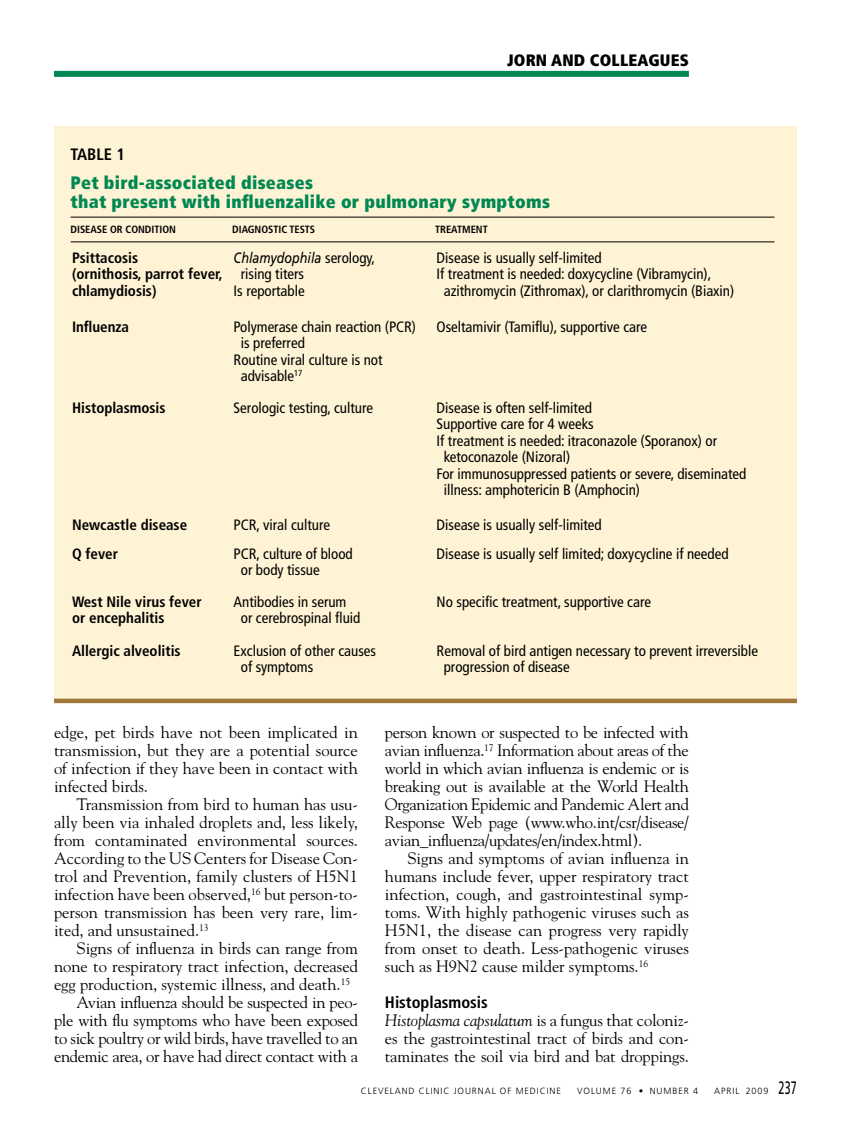
<style>
.page{position:relative;width:851px;height:1134px;background:#fff}
.page>*{position:absolute;margin:0;border:0;box-sizing:border-box;transform-origin:0 0}
.t1{font:900 condensed 18px/19.5px "Frutiger LT Std";letter-spacing:.015em;color:#008852}
.t2{font:16.5px/18px "Goudy Std";color:#000;text-align:justify}
.t3{font:16.5px "Goudy Std";letter-spacing:-.02em;color:#000}
.t4{font:700 condensed 16.5px "Frutiger LT Std";color:#000}
.t5{font:900 condensed 16.5px "Frutiger LT Std";letter-spacing:.01em;color:#000}
.t6{font:condensed 15px/16.5px "Frutiger LT Std";color:#000}
.t7{font:700 condensed 15px/16.5px "Frutiger LT Std";color:#000}
.t8{font:italic 15px "Frutiger LT Std";color:#000;scale:.84 1}
.t9{font:700 condensed 10.5px "Frutiger LT Std";color:#000}
.t10{font:300 9px "Frutiger LT Std";letter-spacing:.1em;color:#000}
.s1{font-style:normal;font-stretch:condensed}
.s2{font-style:italic}
.s3{font-weight:400;font-size:18px}
</style>
<div class="page">
<div style="left:54px;top:126px;width:742px;height:576px;background:#fff3d5"></div>
<hr style="left:70px;top:217px;width:162px;height:1px;background:#000">
<hr style="left:70px;top:242px;width:162px;height:1px;background:#000">
<hr style="left:232px;top:217px;width:203px;height:1px;background:#000">
<hr style="left:232px;top:242px;width:203px;height:1px;background:#000">
<hr style="left:435px;top:217px;width:339px;height:1px;background:#000">
<hr style="left:435px;top:242px;width:339px;height:1px;background:#000">
<hr style="left:54px;top:699px;width:742px;height:4px;background:#a17739">
<div style="left:54px;top:71px;width:634px;height:6px;background:#008852"></div>
<p class="t5" style="left:507px;top:51px;width:183px">Jorn and Colleagues</p>
<p class="t4" style="left:70px;top:145px;width:10px">TABLE</p>
<p class="t4" style="left:116px;top:145px;width:10px">1</p>
<p class="t1" style="left:70px;top:172px;width:481px">Pet bird-associated diseases<br>that present with influenzalike or pulmonary symptoms</p>
<p class="t9" style="left:70px;top:223px;width:105px">Disease or Condition</p>
<p class="t9" style="left:232px;top:223px;width:83px">Diagnostic Tests</p>
<p class="t9" style="left:435px;top:223px;width:54px">Treatment</p>
<p class="t7" style="left:72px;top:249px;width:152px">Psittacosis<br>(ornithosis, parrot fever, chlamydiosis)</p>
<p class="t8" style="left:234px;top:249px;width:170px">Chlamydophila <span class="s1">serology,</span></p>
<p class="t6" style="left:436px;top:249px;width:167px">Disease is usually self-limited</p>
<p class="t6" style="left:436px;top:266px;width:276px">If treatment is needed: doxycycline (Vibramycin),</p>
<p class="t6" style="left:444px;top:282px;width:292px">azithromycin (Zithromax), or clarithromycin (Biaxin)</p>
<p class="t6" style="left:241px;top:266px;width:65px">rising titers</p>
<p class="t6" style="left:234px;top:282px;width:72px">Is reportable</p>
<p class="t7" style="left:72px;top:318px;width:59px">Influenza</p>
<p class="t6" style="left:234px;top:318px;width:184px">Polymerase chain reaction (PCR)</p>
<p class="t6" style="left:241px;top:335px;width:66px">is preferred</p>
<p class="t6" style="left:234px;top:351px;width:150px">Routine viral culture is not</p>
<p class="t6" style="left:241px;top:368px;width:63px">advisable<sup>17</sup></p>
<p class="t6" style="left:436px;top:318px;width:212px">Oseltamivir (Tamiflu), supportive care</p>
<p class="t7" style="left:72px;top:399px;width:95px">Histoplasmosis</p>
<p class="t6" style="left:234px;top:399px;width:141px">Serologic testing, culture</p>
<p class="t6" style="left:436px;top:399px;width:157px">Disease is often self-limited</p>
<p class="t6" style="left:436px;top:416px;width:159px">Supportive care for 4 weeks</p>
<p class="t6" style="left:436px;top:432px;width:282px">If treatment is needed: itraconazole (Sporanox) or</p>
<p class="t6" style="left:444px;top:449px;width:128px">ketoconazole (Nizoral)</p>
<p class="t6" style="left:436px;top:465px;width:311px">For immunosuppressed patients or severe, diseminated</p>
<p class="t6" style="left:444px;top:482px;width:198px">illness: amphotericin B (Amphocin)</p>
<p class="t7" style="left:72px;top:516px;width:117px">Newcastle disease</p>
<p class="t6" style="left:234px;top:516px;width:98px">PCR, viral culture</p>
<p class="t6" style="left:436px;top:516px;width:167px">Disease is usually self-limited</p>
<p class="t7" style="left:72px;top:545px;width:47px">Q fever</p>
<p class="t6" style="left:241px;top:545px;width:113px;text-indent:-7px">PCR, culture of blood or body tissue</p>
<p class="t6" style="left:436px;top:545px;width:293px">Disease is usually self limited; doxycycline if needed</p>
<p class="t7" style="left:72px;top:593px;width:131px">West Nile virus fever or encephalitis</p>
<p class="t6" style="left:241px;top:593px;width:121px;text-indent:-7px">Antibodies in serum or cerebrospinal fluid</p>
<p class="t6" style="left:436px;top:593px;width:216px">No specific treatment, supportive care</p>
<p class="t7" style="left:72px;top:642px;width:110px">Allergic alveolitis</p>
<p class="t6" style="left:241px;top:642px;width:137px;text-indent:-7px">Exclusion of other causes of symptoms</p>
<p class="t6" style="left:444px;top:642px;width:316px;text-indent:-7px">Removal of bird antigen necessary to prevent irreversible progression of disease</p>
<p class="t2" style="left:54px;top:723px;width:305px">edge, pet birds have not been implicated in transmission, but they are a potential source of infection if they have been in contact with infected birds.</p>
<p class="t2" style="left:54px;top:795px;width:305px;text-indent:23px">Transmission from bird to human has usu&shy;ally been via inhaled droplets and, less likely, from contaminated environmental sources.<br>According to the US Centers for Disease Con&shy;trol and Prevention, family clusters of H5N1 infection have been observed,<sup>16</sup> but person-to&shy;person transmission has been very rare, lim&shy;ited, and unsustained.<sup>13</sup></p>
<p class="t2" style="left:77px;top:939px;width:283px">Signs of influenza in birds can range from</p>
<p class="t2" style="left:54px;top:957px;width:305px">none to respiratory tract infection, decreased</p>
<p class="t2" style="left:54px;top:975px;width:298px">egg production, systemic illness, and death.<sup>15</sup></p>
<p class="t3" style="left:77px;top:992px;width:283px">Avian influenza should be suspected in peo-</p>
<p class="t3" style="left:54px;top:1010px;width:305px">ple with flu symptoms who have been exposed</p>
<p class="t3" style="left:54px;top:1028px;width:305px">to sick poultry or wild birds, have travelled to an</p>
<p class="t3" style="left:54px;top:1046px;width:305px">endemic area, or have had direct contact with a</p>
<p class="t2" style="left:385px;top:723px;width:305px">person known or suspected to be infected with avian influenza.<sup>17</sup> Information about areas of the world in which avian influenza is endemic or is breaking out is available at the World Health Organization Epidemic and Pandemic Alert and Response Web page (www.who.int/csr/disease/ avian_influenza/updates/en/index.html).</p>
<p class="t2" style="left:385px;top:849px;width:305px;text-indent:23px">Signs and symptoms of avian influenza in humans include fever, upper respiratory tract infection, cough, and gastrointestinal symp&shy;toms. With highly pathogenic viruses such as H5N1, the disease can progress very rapidly from onset to death. Less-pathogenic viruses such as H9N2 cause milder symptoms.<sup>16</sup></p>
<p class="t4" style="left:385px;top:992px;width:104px">Histoplasmosis</p>
<p class="t2" style="left:385px;top:1011px;width:305px"><span class="s2">Histoplasma capsulatum</span> is a fungus that coloniz&shy;es the gastrointestinal tract of birds and con&shy;taminates the soil via bird and bat droppings.</p>
<p class="t10" style="left:361px;top:1085px;width:202px">CLEVELAND CLINIC JOURNAL OF MEDICINE</p>
<p class="t10" style="left:577px;top:1085px;width:122px">VOLUME 76 • NUMBER 4</p>
<p class="t10" style="left:714px;top:1085px;width:84px">APRIL 2009 <span class="s3">237</span></p>
</div>
